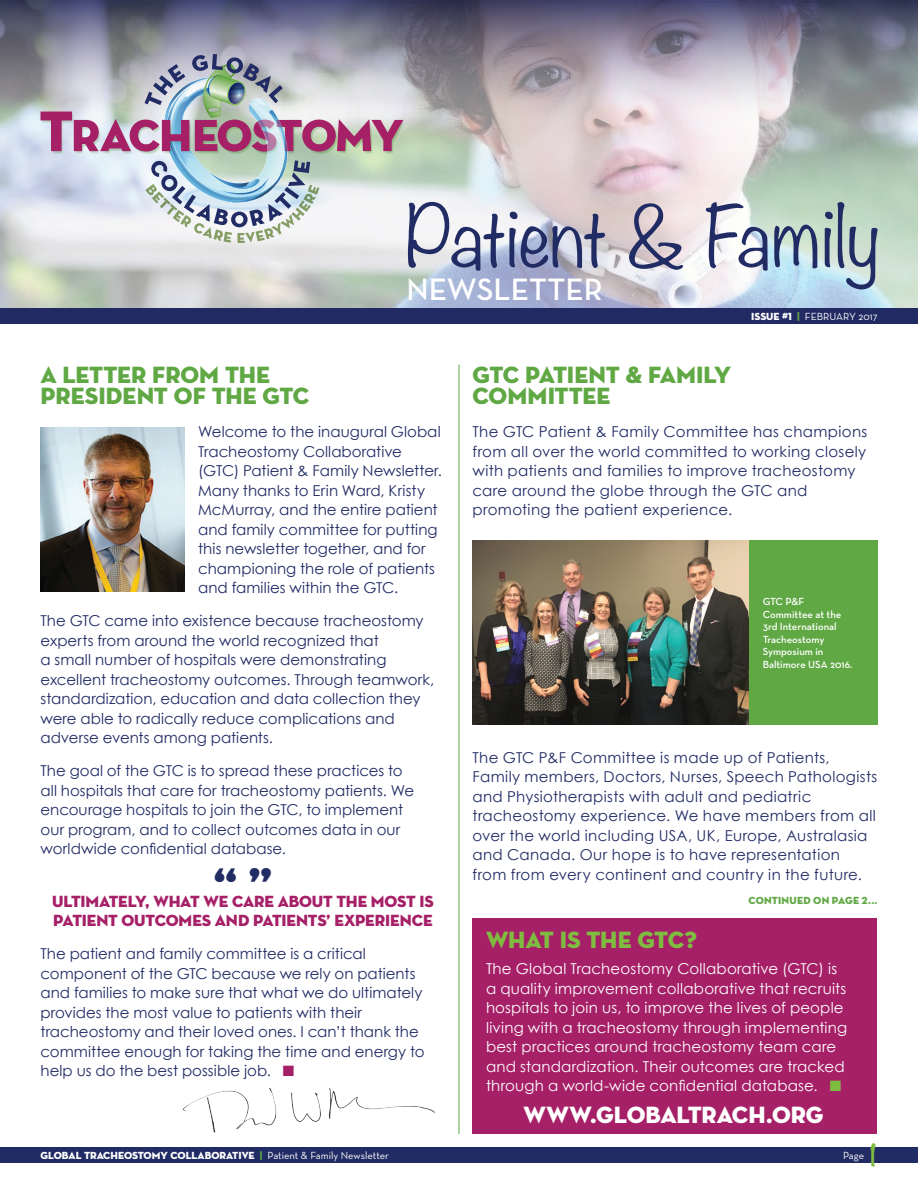
<style>
.page{position:relative;width:918px;height:1188px;background:#fff}
.page>*{position:absolute;margin:0;border:0;box-sizing:border-box;transform-origin:0 0}
.t1{font:300 75px "Noteworthy";letter-spacing:-.02em;color:#212b64}
.t2{font:48px "Neutraface Display Titling";color:#212b64}
.t3{font:600 31.5px "Neutra Text";color:#fff}
.t4{font:700 27px "Noteworthy";color:#7fbd41}
.t5{font:24px/21px "Neutraface Display Titling";color:#60a844}
.t6{font:24px "Neutraface Display Titling";color:#fff}
.t7{font:24px "Neutraface Display Titling";letter-spacing:-.01em;color:#7fbd41}
.t8{font:16.5px "Neutraface Display Titling";letter-spacing:-.01em;color:#a62067}
.t9{font:15px/19.5px "Century Gothic";letter-spacing:.005em;color:#212b64}
.t10{font:15px/19.5px "Century Gothic";letter-spacing:.01em;color:#fff}
.t11{font:600 10.5px/12.6px "Neutra Text";color:#fff}
.t12{font:10.5px "Neutraface Display Titling";color:#fff}
.t13{font:10.5px "Neutra Text";color:#fff}
.t14{font:10.5px "Neutraface Display Titling";letter-spacing:.02em;color:#60a844}
.s1{color:#a62067}
.s2{font-family:"Neutraface Display Titling"}
.s3{font-family:"Neutraface Display Titling";color:#60a844}
.s4{color:#7fbd41}
.s5{color:#60a844}
.s6{font-family:"Neutra Text"}
</style>
<div class="page">
<div style="left:0;top:1148px;width:918px;height:15px;background:#212b64"></div>
<img style="left:0;top:0;width:918px;height:308px">
<div style="left:0;top:308px;width:918px;height:16px;background:#222a64"></div>
<img style="left:40px;top:54px;width:365px;height:189px">
<img style="left:182px;top:1087px;width:253px;height:46px">
<img style="left:40px;top:427px;width:145px;height:165px">
<div style="left:472px;top:918px;width:406px;height:216px;background:#a62067"></div>
<hr style="left:459px;top:364px;width:1px;height:770px;background:#60a844">
<img style="left:472px;top:540px;width:277px;height:185px">
<div style="left:749px;top:540px;width:129px;height:185px;background:#60a844"></div>
<h1 class="t1" style="left:405px;top:171px;width:476px">Patient &amp; Family</h1>
<h3 class="t3" style="left:406px;top:270px;width:198px">NEWSLETTER</h3>
<h3 class="t5" style="left:40px;top:365px;width:271px">A LETTER FROM THE<br>PRESIDENT OF THE GTC</h3>
<p class="t9" style="left:198px;top:422px;width:245px">Welcome to the inaugural Global<br>Tracheostomy Collaborative (GTC) Patient &amp; Family Newsletter.<br>Many thanks to Erin Ward, Kristy<br>McMurray, and the entire patient and family committee for putting this newsletter together, and for championing the role of patients and families within the GTC.</p>
<p class="t9" style="left:40px;top:611px;width:395px">The GTC came into existence because tracheostomy experts from around the world recognized that<br>a small number of hospitals were demonstrating excellent tracheostomy outcomes. Through teamwork, standardization, education and data collection they were able to radically reduce complications and adverse events among patients.</p>
<p class="t9" style="left:40px;top:761px;width:375px">The goal of the GTC is to spread these practices to all hospitals that care for tracheostomy patients. We encourage hospitals to join the GTC, to implement our program, and to collect outcomes data in our worldwide confidential database.</p>
<h2 class="t2" style="left:213px;top:854px;width:61px">“ ”</h2>
<p class="t8" style="left:53px;top:910px;width:381px">PATIENT OUTCOMES AND PATIENTS’ EXPERIENCE</p>
<p class="t9" style="left:40px;top:944px;width:386px">The patient and family committee is a critical component of the GTC because we rely on patients and families to make sure that what we do ultimately provides the most value to patients with their tracheostomy and their loved ones. I can’t thank the committee enough for taking the time and energy to help us do the best possible job. <span class="s1">■</span></p>
<p class="t8" style="left:52px;top:891px;width:383px">ULTIMATELY, WHAT WE CARE ABOUT THE MOST IS</p>
<p class="t13" style="left:751px;top:310px;width:128px"><span class="s2">ISSUE #1</span> <span class="s3">|</span> FEBRUARY 2017</p>
<h3 class="t5" style="left:472px;top:365px;width:260px">GTC PATIENT &amp; FAMILY<br>COMMITTEE</h3>
<p class="t9" style="left:472px;top:422px;width:396px">The GTC Patient &amp; Family Committee has champions from all over the world committed to working closely with patients and families to improve tracheostomy care around the globe through the GTC and promoting the patient experience.</p>
<p class="t11" style="left:763px;top:595px;width:91px">GTC P&amp;F<br>Committee at the<br>3rd International<br>Tracheostomy<br>Symposium in<br>Baltimore USA 2016.</p>
<p class="t9" style="left:472px;top:747px;width:406px">The GTC P&amp;F Committee is made up of Patients, Family members, Doctors, Nurses, Speech Pathologists and Physiotherapists with adult and pediatric tracheostomy experience. We have members from all over the world including USA, UK, Europe, Australasia and Canada. Our hope is to have representation from from every continent and country in the future.</p>
<p class="t14" style="left:748px;top:894px;width:131px">CONTINUED ON PAGE 2...</p>
<h3 class="t7" style="left:486px;top:925px;width:212px">WHAT IS THE GTC?</h3>
<p class="t10" style="left:486px;top:959px;width:363px">The Global Tracheostomy Collaborative (GTC) is a quality improvement collaborative that recruits hospitals to join us, to improve the lives of people living with a tracheostomy through implementing best practices around tracheostomy team care and standardization. Their outcomes are tracked through a world-wide confidential database. <span class="s4">■</span></p>
<h3 class="t6" style="left:524px;top:1099px;width:302px">WWW.GLOBALTRACH.ORG</h3>
<p class="t12" style="left:40px;top:1149px;width:350px">GLOBAL TRACHEOSTOMY COLLABORATIVE <span class="s5">|</span> <span class="s6">Patient &amp; Family Newsletter</span></p>
<p class="t13" style="left:843px;top:1149px;width:23px">Page</p>
<h3 class="t4" style="left:869px;top:1132px;width:10px">1</h3>
</div>
